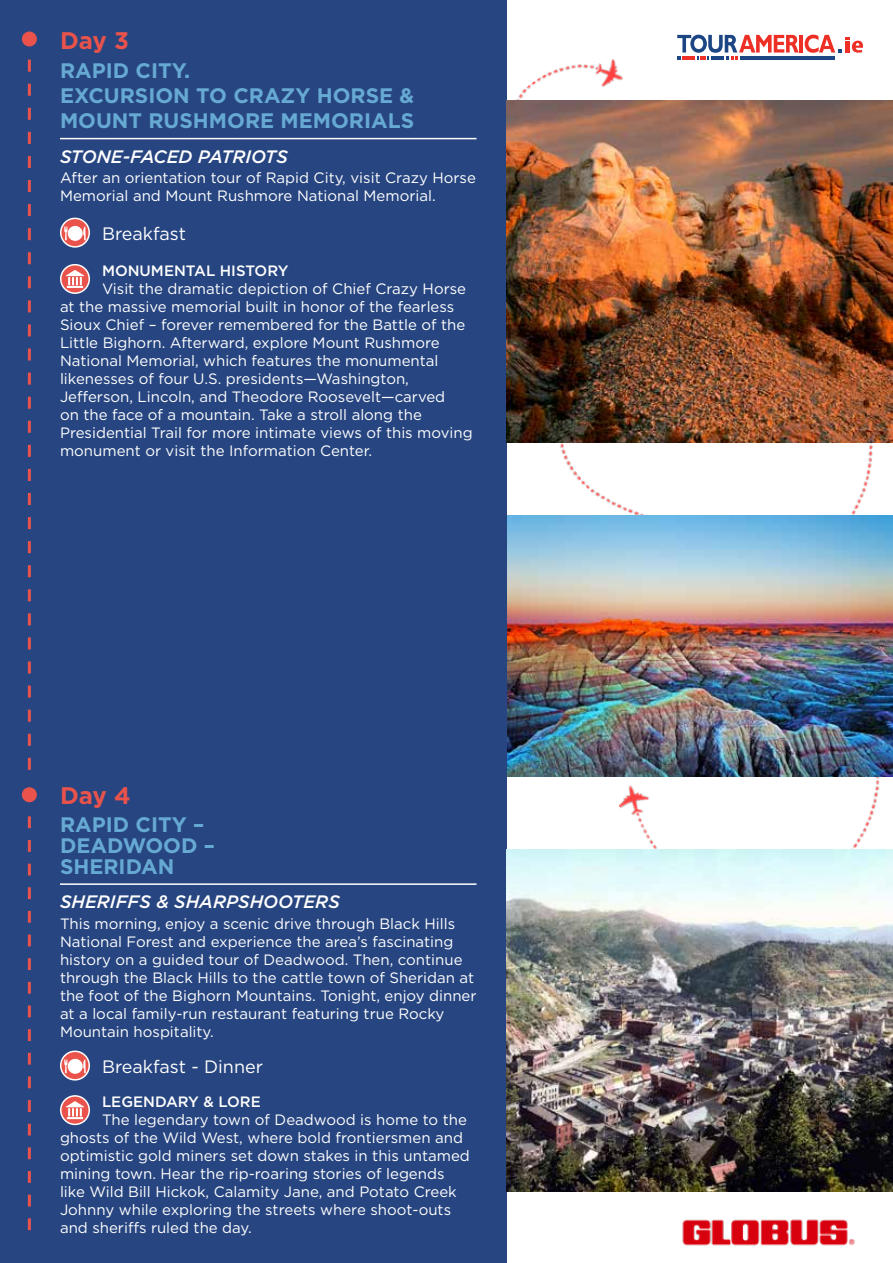
<style>
.page{position:relative;width:893px;height:1263px;background:#fff}
.page>*{position:absolute;margin:0;border:0;box-sizing:border-box;transform-origin:0 0}
.t1{font:700 24px "Gotham";letter-spacing:-.01em;color:#e9534b}
.t2{font:700 21px/25.2px "Gotham";color:#66aad4}
.t3{font:italic 500 18px "Gotham";color:#fff}
.t4{font:18px "Gotham";color:#fff}
.t5{font:15px/18px "Gotham";color:#fff}
.t6{font:500 15px "Gotham";color:#fff}
</style>
<div class="page">
<img style="left:506px;top:442px;width:387px;height:407px">
<img style="left:506px;top:516px;width:387px;height:260px">
<div style="left:0;top:0;width:506px;height:1263px;background:#274580"></div>
<img style="left:682px;top:1219px;width:173px;height:27px">
<hr style="left:799px;top:35px;width:4px;height:18px;background:#ed2f26">
<svg style="left:677px;top:35px;width:122px;height:25px"></svg>
<hr style="left:711px;top:56px;width:13px;height:4px;background:#1c4584">
<hr style="left:741px;top:56px;width:94px;height:4px;background:#1c4584">
<svg style="left:805px;top:35px;width:58px;height:18px"></svg>
<img style="left:506px;top:849px;width:387px;height:343px">
<img style="left:506px;top:100px;width:387px;height:342px">
<div style="left:22px;top:32px;width:15px;height:15px;background:#e9534b;border-radius:50%"></div>
<div style="left:22px;top:787px;width:15px;height:15px;background:#e9534b;border-radius:50%"></div>
<svg style="left:28px;top:60px;width:3px;height:710px"></svg>
<svg style="left:28px;top:816px;width:3px;height:414px"></svg>
<hr style="left:60px;top:138px;width:416px;height:1px;background:#fff">
<hr style="left:60px;top:883px;width:416px;height:2px;background:#fff">
<svg style="left:61px;top:218px;width:28px;height:29px"></svg>
<div style="left:60px;top:218px;width:30px;height:30px;border:2px solid #fff;border-radius:50%"></div>
<svg style="left:64px;top:226px;width:22px;height:15px"></svg>
<div style="left:61px;top:265px;width:28px;height:28px;background:#e9534b;border-radius:50%"></div>
<div style="left:60px;top:264px;width:30px;height:30px;border:2px solid #fff;border-radius:50%"></div>
<svg style="left:66px;top:270px;width:18px;height:18px"></svg>
<svg style="left:61px;top:1096px;width:28px;height:28px"></svg>
<div style="left:60px;top:1095px;width:30px;height:30px;border:2px solid #fff;border-radius:50%"></div>
<svg style="left:66px;top:1101px;width:18px;height:18px"></svg>
<svg style="left:61px;top:1051px;width:28px;height:29px"></svg>
<div style="left:60px;top:1050px;width:30px;height:30px;border:2px solid #fff;border-radius:50%"></div>
<svg style="left:64px;top:1059px;width:22px;height:15px"></svg>
<h1 class="t1" style="left:60px;top:25px;width:70px">Day 3</h1>
<h2 class="t2" style="left:60px;top:58px;width:356px">RAPID CITY.<br>EXCURSION TO CRAZY HORSE &amp;<br>MOUNT RUSHMORE MEMORIALS</h2>
<p class="t3" style="left:60px;top:144px;width:229px">STONE-FACED PATRIOTS</p>
<p class="t5" style="left:60px;top:169px;width:417px">After an orientation tour of Rapid City, visit Crazy Horse<br>Memorial and Mount Rushmore National Memorial.</p>
<p class="t4" style="left:102px;top:222px;width:86px">Breakfast</p>
<p class="t6" style="left:102px;top:261px;width:188px">MONUMENTAL HISTORY</p>
<p class="t5" style="left:60px;top:279px;width:414px;text-indent:42px">Visit the dramatic depiction of Chief Crazy Horse at the massive memorial built in honor of the fearless Sioux Chief – forever remembered for the Battle of the Little Bighorn. Afterward, explore Mount Rushmore National Memorial, which features the monumental likenesses of four U.S. presidents—Washington, Jefferson, Lincoln, and Theodore Roosevelt—carved<br>on the face of a mountain. Take a stroll along the Presidential Trail for more intimate views of this moving monument or visit the Information Center.</p>
<h1 class="t1" style="left:60px;top:779px;width:72px">Day 4</h1>
<h2 class="t2" style="left:60px;top:814px;width:156px;line-height:21px">RAPID CITY –<br>DEADWOOD –<br>SHERIDAN</h2>
<p class="t3" style="left:60px;top:890px;width:281px">SHERIFFS &amp; SHARPSHOOTERS</p>
<p class="t5" style="left:60px;top:914px;width:418px">This morning, enjoy a scenic drive through Black Hills National Forest and experience the area’s fascinating history on a guided tour of Deadwood. Then, continue through the Black Hills to the cattle town of Sheridan at the foot of the Bighorn Mountains. Tonight, enjoy dinner at a local family-run restaurant featuring true Rocky Mountain hospitality.</p>
<p class="t4" style="left:102px;top:1055px;width:163px">Breakfast - Dinner</p>
<p class="t6" style="left:102px;top:1092px;width:160px">LEGENDARY &amp; LORE</p>
<p class="t5" style="left:60px;top:1110px;width:411px;text-indent:42px">The legendary town of Deadwood is home to the ghosts of the Wild West, where bold frontiersmen and optimistic gold miners set down stakes in this untamed mining town. Hear the rip-roaring stories of legends like Wild Bill Hickok, Calamity Jane, and Potato Creek Johnny while exploring the streets where shoot-outs and sheriffs ruled the day.</p>
</div>
